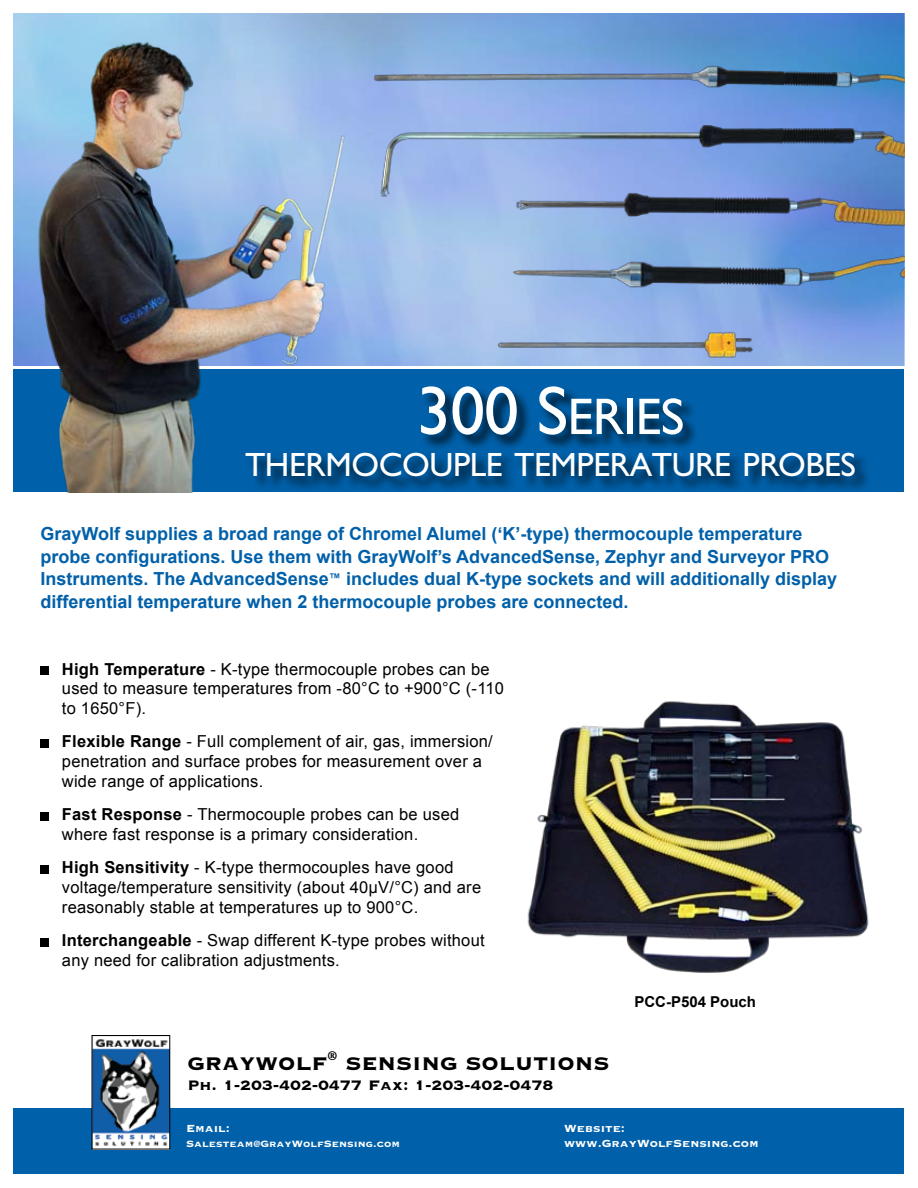
<style>
.page{position:relative;width:918px;height:1188px;background:#fff}
.page>*{position:absolute;margin:0;border:0;box-sizing:border-box;transform-origin:0 0}
.t1{font:51.75px "Gill Sans Std";letter-spacing:-.015em;color:#fff}
.t2{font:33.75px "Gill Sans Std";letter-spacing:-.015em;color:#fff}
.t3{font:24px "Copperplate Gothic Std 33 BC";color:#000}
.t4{font:700 18px/22.5px "Arial";color:#0060a9}
.t5{font:18px "Copperplate Gothic Std 33 BC";color:#000}
.t6{font:16.5px/19.8px "Arial";letter-spacing:.015em;color:#000}
.t7{font:700 15px "Arial";color:#000}
.t8{font:13.5px "Copperplate Gothic Std 33 BC";color:#fff}
.t9{font:12px "Copperplate Gothic Std 33 BC";color:#fff}
.s1{font-size:69px}
.s2{font-weight:700}
</style>
<div class="page">
<div style="left:14px;top:14px;width:890px;height:478px;background:#0060a9"></div>
<div style="left:14px;top:1108px;width:890px;height:66px;background:#0060a9"></div>
<img style="left:94px;top:1039px;width:74px;height:109px">
<div style="left:92px;top:1035px;width:78px;height:115px;border:1px solid #000"></div>
<img style="left:14px;top:14px;width:890px;height:352px">
<div style="left:245px;top:386px;width:625px;height:106px;background:#000;opacity:.75"></div>
<div style="left:41px;top:666px;width:8px;height:9px;background:#000"></div>
<div style="left:41px;top:739px;width:8px;height:8px;background:#000"></div>
<div style="left:41px;top:812px;width:8px;height:8px;background:#000"></div>
<div style="left:41px;top:865px;width:8px;height:8px;background:#000"></div>
<div style="left:41px;top:938px;width:8px;height:8px;background:#000"></div>
<img style="left:527px;top:701px;width:342px;height:272px">
<img style="left:360px;top:13px;width:544px;height:348px">
<hr style="left:0;top:366px;width:918px;height:3px;background:#fff">
<img style="left:33px;top:37px;width:339px;height:456px">
<h1 class="t1" style="left:417px;top:387px;width:266px"><span class="s1">300 S</span>ERIES</h1>
<h2 class="t2" style="left:245px;top:445px;width:610px">THERMOCOUPLE TEMPERATURE PROBES</h2>
<p class="t4" style="left:40px;top:524px;width:798px">GrayWolf supplies a broad range of Chromel Alumel (‘K’-type) thermocouple temperature probe configurations. Use them with GrayWolf’s AdvancedSense, Zephyr and Surveyor PRO Instruments. The AdvancedSense<sup>™</sup> includes dual K-type sockets and will additionally display differential temperature when 2 thermocouple probes are connected.</p>
<p class="t6" style="left:62px;top:659px;width:444px"><span class="s2">High Temperature</span> - K-type thermocouple probes can be used to measure temperatures from -80°C to +900°C (-110 to 1650°F).</p>
<p class="t6" style="left:62px;top:732px;width:432px"><span class="s2">Flexible Range</span> - Full complement of air, gas, immersion/ penetration and surface probes for measurement over a wide range of applications.</p>
<p class="t6" style="left:62px;top:805px;width:399px"><span class="s2">Fast Response</span> - Thermocouple probes can be used where fast response is a primary consideration.</p>
<p class="t6" style="left:62px;top:858px;width:421px"><span class="s2">High Sensitivity</span> - K-type thermocouples have good voltage/temperature sensitivity (about 40μV/°C) and are reasonably stable at temperatures up to 900°C.</p>
<p class="t6" style="left:62px;top:931px;width:424px"><span class="s2">Interchangeable</span> - Swap different K-type probes without any need for calibration adjustments.</p>
<h3 class="t3" style="left:188px;top:1052px;width:421px">Graywolf<sup>®</sup> Sensing Solutions</h3>
<p class="t5" style="left:188px;top:1076px;width:368px">Ph. 1-203-402-0477 Fax: 1-203-402-0478</p>
<p class="t7" style="left:634px;top:992px;width:123px">PCC-P504 Pouch</p>
<p class="t8" style="left:186px;top:1121px;width:45px">Email:</p>
<p class="t8" style="left:564px;top:1121px;width:63px">Website:</p>
<p class="t9" style="left:186px;top:1138px;width:216px">Salesteam@GrayWolfSensing.com</p>
<p class="t8" style="left:564px;top:1136px;width:196px">www.GrayWolfSensing.com</p>
</div>
